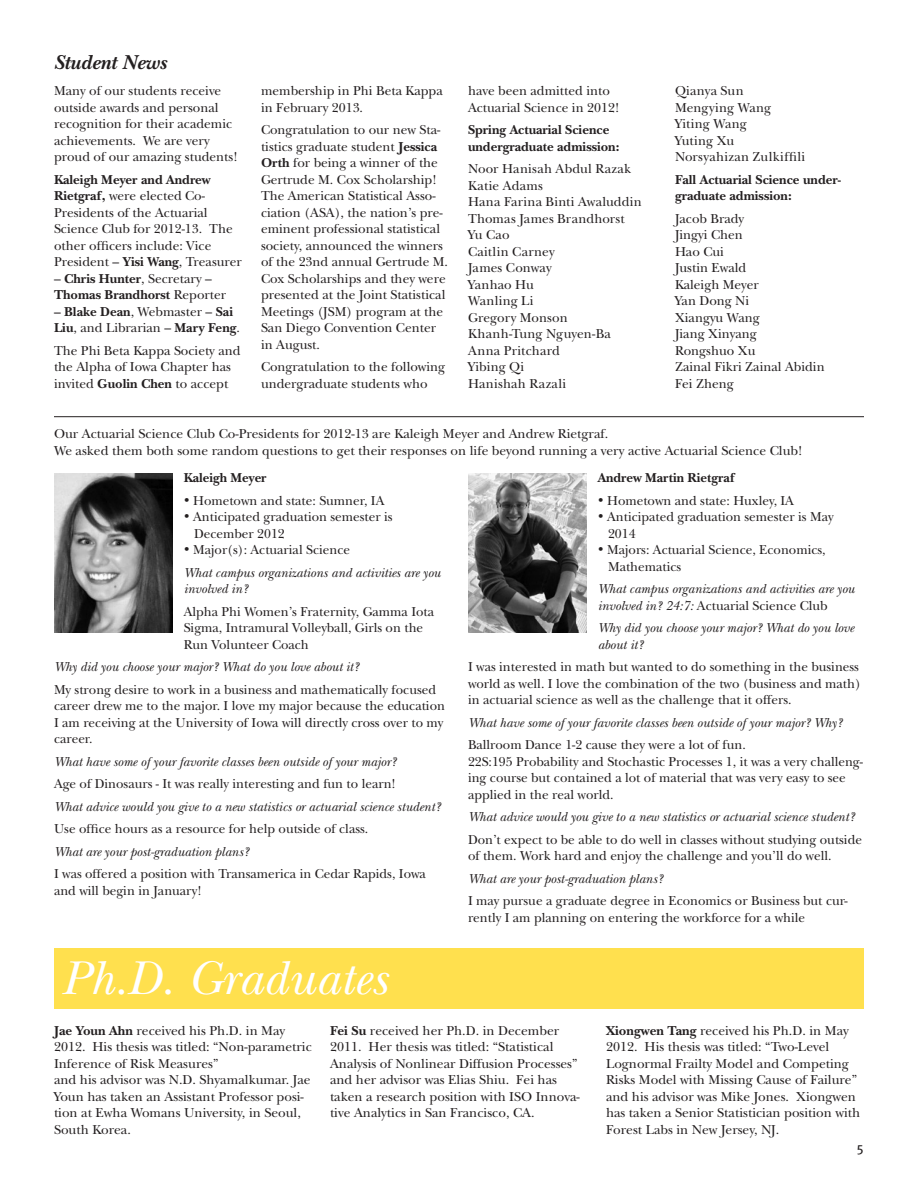
<style>
.page{position:relative;width:918px;height:1188px;background:#fff}
.page>*{position:absolute;margin:0;border:0;box-sizing:border-box;transform-origin:0 0}
.t1{font:italic 49.5px "New Baskerville";color:#fff}
.t2{font:italic 700 21px "New Baskerville";color:#231f20}
.Title1{font:13.5px/16.5px "New Baskerville";color:#231f20}
.List_Paragraph{font:13.5px/16.5px "New Baskerville";color:#231f20}
.List_Paragraph-2{font:italic 13.5px/16.5px "New Baskerville";color:#231f20}
.Normal__Web{font:13.5px/16.5px "New Baskerville";color:#231f20}
.Normal__Web-2{font:700 13.5px/16.5px "New Baskerville";color:#231f20}
.Title1-2{font:13.5px "New Baskerville";letter-spacing:.02em;color:#231f20}
.Title1-3{font:13.5px "New Baskerville";letter-spacing:.025em;color:#231f20}
.t3{font:13.5px "Meta Plus";color:#231f20}
.s1{font-weight:700}
.s2{font-weight:400}
.s3{font-style:normal}
</style>
<div class="page">
<div style="left:54px;top:949px;width:810px;height:60px;background:#ffe04e"></div>
<hr style="left:54px;top:416px;width:810px;height:1px;background:#231f20">
<img style="left:55px;top:474px;width:117px;height:158px">
<img style="left:468px;top:474px;width:119px;height:158px">
<p class="t2" style="left:54px;top:50px;width:114px">Student News</p>
<p class="Title1" style="left:54px;top:83px;width:185px">Many of our students receive outside awards and personal recognition for their academic achievements. We are very proud of our amazing students!</p>
<p class="Normal__Web" style="left:54px;top:171px;width:189px"><span class="s1">Kaleigh Meyer and Andrew<br>Rietgraf,</span> were elected Co-<br>Presidents of the Actuarial<br>Science Club for 2012-13. The other officers include: Vice<br>President – <span class="s1">Yisi Wang</span>, Treasurer</p>
<p class="Normal__Web-2" style="left:54px;top:270px;width:174px"><span class="s2">–</span> Chris Hunter<span class="s2">, Secretary –<br></span>Thomas Brandhorst <span class="s2">Reporter</span></p>
<p class="Normal__Web" style="left:54px;top:303px;width:187px"><span class="s1">– Blake Dean</span>, Webmaster – <span class="s1">Sai<br>Liu</span>, and Librarian – <span class="s1">Mary Feng</span>.</p>
<p class="Title1" style="left:54px;top:342px;width:188px">The Phi Beta Kappa Society and the Alpha of Iowa Chapter has invited <span class="s1">Guolin Chen</span> to accept</p>
<p class="Title1" style="left:261px;top:83px;width:183px">membership in Phi Beta Kappa in February 2013.</p>
<p class="Title1" style="left:261px;top:122px;width:189px">Congratulation to our new Sta&shy;tistics graduate student <span class="s1">Jessica<br>Orth</span> for being a winner of the<br>Gertrude M. Cox Scholarship!<br>The American Statistical Asso&shy;ciation (ASA), the nation’s pre&shy;eminent professional statistical society, announced the winners of the 23nd annual Gertrude M.<br>Cox Scholarships and they were presented at the Joint Statistical<br>Meetings (JSM) program at the<br>San Diego Convention Center in August.</p>
<p class="Normal__Web" style="left:261px;top:359px;width:186px">Congratulation to the following undergraduate students who</p>
<p class="Normal__Web" style="left:468px;top:83px;width:153px">have been admitted into<br>Actuarial Science in 2012!</p>
<p class="Normal__Web-2" style="left:468px;top:122px;width:153px">Spring Actuarial Science undergraduate admission:</p>
<p class="Title1-2" style="left:468px;top:161px;width:165px">Noor Hanisah Abdul Razak</p>
<p class="Title1-2" style="left:468px;top:178px;width:77px">Katie Adams</p>
<p class="Title1-2" style="left:468px;top:194px;width:175px">Hana Farina Binti Awaluddin</p>
<p class="Title1" style="left:468px;top:210px;width:158px">Thomas James Brandhorst</p>
<p class="Title1" style="left:468px;top:227px;width:43px">Yu Cao</p>
<p class="Title1-3" style="left:468px;top:244px;width:88px">Caitlin Carney</p>
<p class="Title1" style="left:468px;top:260px;width:85px">James Conway</p>
<p class="Title1" style="left:468px;top:276px;width:67px">Yanhao Hu</p>
<p class="Title1-2" style="left:468px;top:293px;width:67px">Wanling Li</p>
<p class="Title1" style="left:468px;top:309px;width:101px">Gregory Monson</p>
<p class="Title1" style="left:468px;top:326px;width:144px">Khanh-Tung Nguyen-Ba</p>
<p class="Title1" style="left:468px;top:342px;width:94px">Anna Pritchard</p>
<p class="Title1" style="left:468px;top:359px;width:58px">Yibing Qi</p>
<p class="Title1-2" style="left:468px;top:376px;width:100px">Hanishah Razali</p>
<p class="Title1-3" style="left:675px;top:83px;width:70px">Qianya Sun</p>
<p class="Title1" style="left:675px;top:99px;width:98px">Mengying Wang</p>
<p class="Title1" style="left:675px;top:116px;width:73px">Yiting Wang</p>
<p class="Title1" style="left:675px;top:132px;width:61px">Yuting Xu</p>
<p class="Title1-3" style="left:675px;top:149px;width:132px">Norsyahizan Zulkiffili</p>
<p class="Normal__Web-2" style="left:675px;top:171px;width:167px">Fall Actuarial Science under&shy;graduate admission:</p>
<p class="Title1" style="left:675px;top:210px;width:71px">Jacob Brady</p>
<p class="Title1" style="left:675px;top:227px;width:69px">Jingyi Chen</p>
<p class="Title1" style="left:675px;top:243px;width:50px">Hao Cui</p>
<p class="Title1" style="left:675px;top:260px;width:73px">Justin Ewald</p>
<p class="Title1" style="left:675px;top:276px;width:85px">Kaleigh Meyer</p>
<p class="Title1" style="left:675px;top:293px;width:76px">Yan Dong Ni</p>
<p class="Title1" style="left:675px;top:309px;width:86px">Xiangyu Wang</p>
<p class="Title1" style="left:675px;top:326px;width:83px">Jiang Xinyang</p>
<p class="Title1" style="left:675px;top:342px;width:82px">Rongshuo Xu</p>
<p class="Title1" style="left:675px;top:359px;width:151px">Zainal Fikri Zainal Abidin</p>
<p class="Title1" style="left:675px;top:375px;width:60px">Fei Zheng</p>
<p class="Title1" style="left:54px;top:426px;width:556px">Our Actuarial Science Club Co-Presidents for 2012-13 are Kaleigh Meyer and Andrew Rietgraf.</p>
<p class="Title1" style="left:54px;top:442px;width:750px">We asked them both some random questions to get their responses on life beyond running a very active Actuarial Science Club!</p>
<p class="Normal__Web-2" style="left:184px;top:470px;width:84px">Kaleigh Meyer</p>
<p class="List_Paragraph" style="left:184px;top:492px;width:202px">• Hometown and state: Sumner, IA</p>
<p class="List_Paragraph" style="left:194px;top:509px;width:200px;text-indent:-10px">• Anticipated graduation semester is<br>December 2012</p>
<p class="List_Paragraph" style="left:184px;top:542px;width:168px">• Major(s): Actuarial Science</p>
<p class="List_Paragraph-2" style="left:184px;top:564px;width:258px">What campus organizations and activities are you involved in?</p>
<p class="Title1" style="left:184px;top:603px;width:252px">Alpha Phi Women’s Fraternity, Gamma Iota<br>Sigma, Intramural Volleyball, Girls on the<br>Run Volunteer Coach</p>
<p class="List_Paragraph-2" style="left:54px;top:659px;width:307px">Why did you choose your major? What do you love about it?</p>
<p class="List_Paragraph" style="left:54px;top:681px;width:393px">My strong desire to work in a business and mathematically focused career drew me to the major. I love my major because the education I am receiving at the University of Iowa will directly cross over to my career.</p>
<p class="List_Paragraph-2" style="left:54px;top:753px;width:344px">What have some of your favorite classes been outside of your major?</p>
<p class="List_Paragraph" style="left:54px;top:776px;width:343px">Age of Dinosaurs - It was really interesting and fun to learn!</p>
<p class="List_Paragraph-2" style="left:54px;top:798px;width:388px">What advice would you give to a new statistics or actuarial science student?</p>
<p class="List_Paragraph" style="left:54px;top:821px;width:316px">Use office hours as a resource for help outside of class.</p>
<p class="List_Paragraph-2" style="left:54px;top:843px;width:197px">What are your post-graduation plans?</p>
<p class="List_Paragraph" style="left:54px;top:866px;width:373px">I was offered a position with Transamerica in Cedar Rapids, Iowa and will begin in January!</p>
<p class="Normal__Web-2" style="left:598px;top:470px;width:139px">Andrew Martin Rietgraf</p>
<p class="List_Paragraph" style="left:598px;top:492px;width:198px">• Hometown and state: Huxley, IA</p>
<p class="List_Paragraph" style="left:608px;top:509px;width:227px;text-indent:-10px">• Anticipated graduation semester is May<br>2014</p>
<p class="List_Paragraph" style="left:608px;top:542px;width:219px;text-indent:-10px">• Majors: Actuarial Science, Economics,<br>Mathematics</p>
<p class="List_Paragraph-2" style="left:598px;top:581px;width:258px">What campus organizations and activities are you involved in? 24:7: <span class="s3">Actuarial Science Club</span></p>
<p class="List_Paragraph-2" style="left:598px;top:620px;width:258px">Why did you choose your major? What do you love about it?</p>
<p class="List_Paragraph" style="left:468px;top:659px;width:394px">I was interested in math but wanted to do something in the business world as well. I love the combination of the two (business and math) in actuarial science as well as the challenge that it offers.</p>
<p class="List_Paragraph-2" style="left:468px;top:714px;width:376px">What have some of your favorite classes been outside of your major? Why?</p>
<p class="List_Paragraph" style="left:468px;top:737px;width:397px">Ballroom Dance 1-2 cause they were a lot of fun.<br>22S:195 Probability and Stochastic Processes 1, it was a very challeng&shy;ing course but contained a lot of material that was very easy to see applied in the real world.</p>
<p class="List_Paragraph-2" style="left:468px;top:809px;width:388px">What advice would you give to a new statistics or actuarial science student?</p>
<p class="List_Paragraph" style="left:468px;top:831px;width:395px">Don’t expect to be able to do well in classes without studying outside of them. Work hard and enjoy the challenge and you’ll do well.</p>
<p class="List_Paragraph-2" style="left:468px;top:870px;width:197px">What are your post-graduation plans?</p>
<p class="List_Paragraph" style="left:468px;top:893px;width:381px">I may pursue a graduate degree in Economics or Business but cur&shy;rently I am planning on entering the workforce for a while</p>
<p class="t1" style="left:62px;top:949px;width:327px">Ph.D. Graduates</p>
<p class="Title1" style="left:54px;top:1022px;width:259px"><span class="s1">Jae Youn Ahn</span> received his Ph.D. in May 2012. His thesis was titled: “Non-parametric Inference of Risk Measures”<br>and his advisor was N.D. Shyamalkumar. Jae Youn has taken an Assistant Professor posi&shy;tion at Ewha Womans University, in Seoul, South Korea.</p>
<p class="Title1" style="left:330px;top:1022px;width:251px"><span class="s1">Fei Su</span> received her Ph.D. in December 2011. Her thesis was titled: “Statistical Analysis of Nonlinear Diffusion Processes” and her advisor was Elias Shiu. Fei has taken a research position with ISO Innova&shy;tive Analytics in San Francisco, CA.</p>
<p class="Title1" style="left:606px;top:1022px;width:256px"><span class="s1">Xiongwen Tang</span> received his Ph.D. in May 2012. His thesis was titled: “Two-Level Lognormal Frailty Model and Competing Risks Model with Missing Cause of Failure” and his advisor was Mike Jones. Xiongwen has taken a Senior Statistician position with Forest Labs in New Jersey, NJ.</p>
<p class="t3" style="left:857px;top:1140px;width:9px">5</p>
</div>
